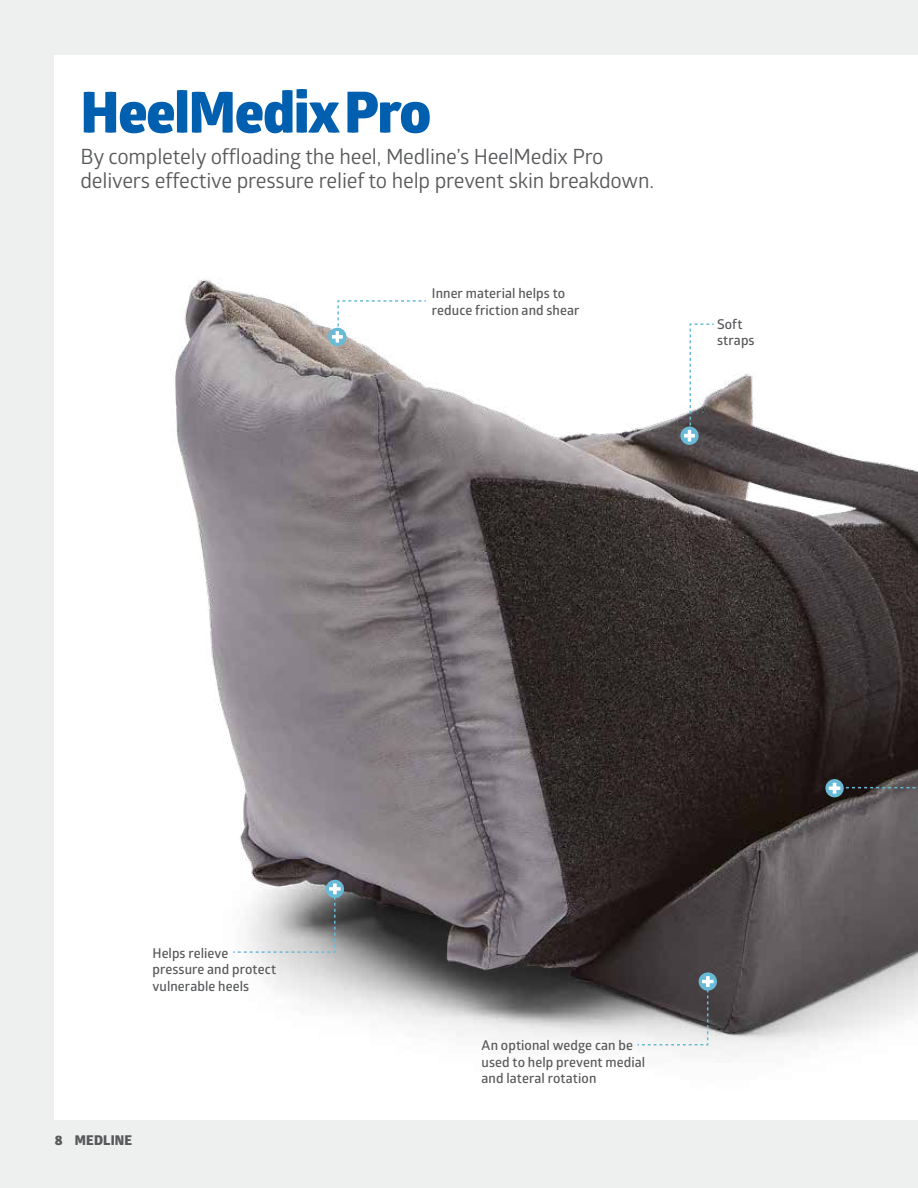
<style>
.page{position:relative;width:918px;height:1188px;background:#eeefef}
.page>*{position:absolute;margin:0;border:0;box-sizing:border-box;transform-origin:0 0}
.t1{font:800 57px "Glober";letter-spacing:-.02em;color:#005fae}
.t2{font:21px/24px "Glober";letter-spacing:-.01em;color:#58595b}
.t3{font:600 13.5px/16.5px "Glober";letter-spacing:.005em;color:#58595b}
.t4{font:800 13.5px "Glober";letter-spacing:.01em;color:#58595b}
</style>
<div class="page">
<div style="left:55px;top:55px;width:863px;height:1065px;background:#fff"></div>
<img style="left:54px;top:192px;width:864px;height:928px">
<svg style="left:636px;top:972px;width:82px;height:74px;background:#818284"></svg>
<svg style="left:232px;top:879px;width:113px;height:75px"></svg>
<svg style="left:825px;top:778px;width:93px;height:47px;background:#5c5a5c"></svg>
<svg style="left:327px;top:299px;width:100px;height:48px"></svg>
<svg style="left:680px;top:323px;width:35px;height:123px"></svg>
<h1 class="t1" style="left:81px;top:70px;width:352px">HeelMedixPro</h1>
<h2 class="t2" style="left:81px;top:143px;width:575px">By completely offloading the heel, Medline’s HeelMedix Pro delivers effective pressure relief to help prevent skin breakdown.</h2>
<p class="t3" style="left:432px;top:285px;width:149px">Inner material helps to reduce friction and shear</p>
<p class="t3" style="left:717px;top:315px;width:39px">Soft straps</p>
<p class="t3" style="left:152px;top:944px;width:125px">Helps relieve pressure and protect vulnerable heels</p>
<p class="t4" style="left:55px;top:1130px;width:79px">8 MEDLINE</p>
<p class="t3" style="left:482px;top:1037px;width:165px">An optional wedge can be used to help prevent medial and lateral rotation</p>
</div>
